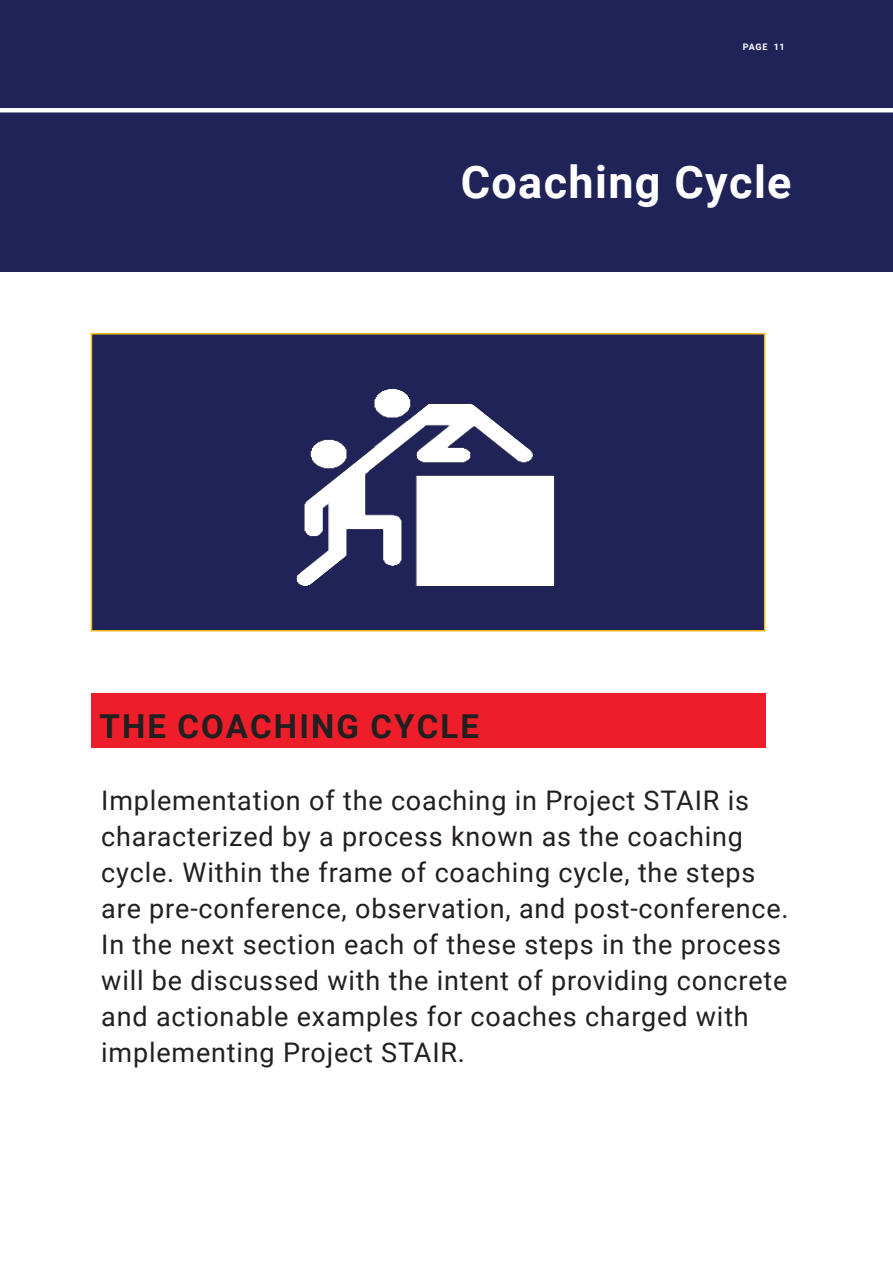
<style>
.page{position:relative;width:893px;height:1263px;background:#fff}
.page>*{position:absolute;margin:0;border:0;box-sizing:border-box;transform-origin:0 0}
.Heading_30_pt{font:700 45px "Roboto";letter-spacing:.03em;color:#fff}
.Heading_15_pt{font:700 33px "Roboto";letter-spacing:.065em;color:#231f20}
.Body_10_pt{font:27px/36px "Roboto";letter-spacing:.03em;color:#231f20}
.t1{font:700 9px "Roboto";letter-spacing:.075em;color:#fff}
</style>
<div class="page">
<div style="left:91px;top:334px;width:674px;height:297px;background:#202357"></div>
<img style="left:296px;top:389px;width:259px;height:197px">
<div style="left:91px;top:333px;width:674px;height:298px;border:2px solid #fab817"></div>
<div style="left:0;top:0;width:893px;height:271px;background:#202357"></div>
<hr style="left:0;top:108px;width:893px;height:4px;background:#fff">
<div style="left:91px;top:693px;width:674px;height:54px;background:#ed1e29"></div>
<p class="t1" style="left:743px;top:41px;width:43px">PAGE 11</p>
<p class="Heading_30_pt" style="left:461px;top:150px;width:332px">Coaching Cycle</p>
<p class="Heading_15_pt" style="left:100px;top:703px;width:381px">THE COACHING CYCLE</p>
<p class="Body_10_pt" style="left:101px;top:781px;width:689px">Implementation of the coaching in Project STAIR is characterized by a process known as the coaching cycle. Within the frame of coaching cycle, the steps are pre-conference, observation, and post-conference.<br>In the next section each of these steps in the process will be discussed with the intent of providing concrete and actionable examples for coaches charged with implementing Project STAIR.</p>
</div>
